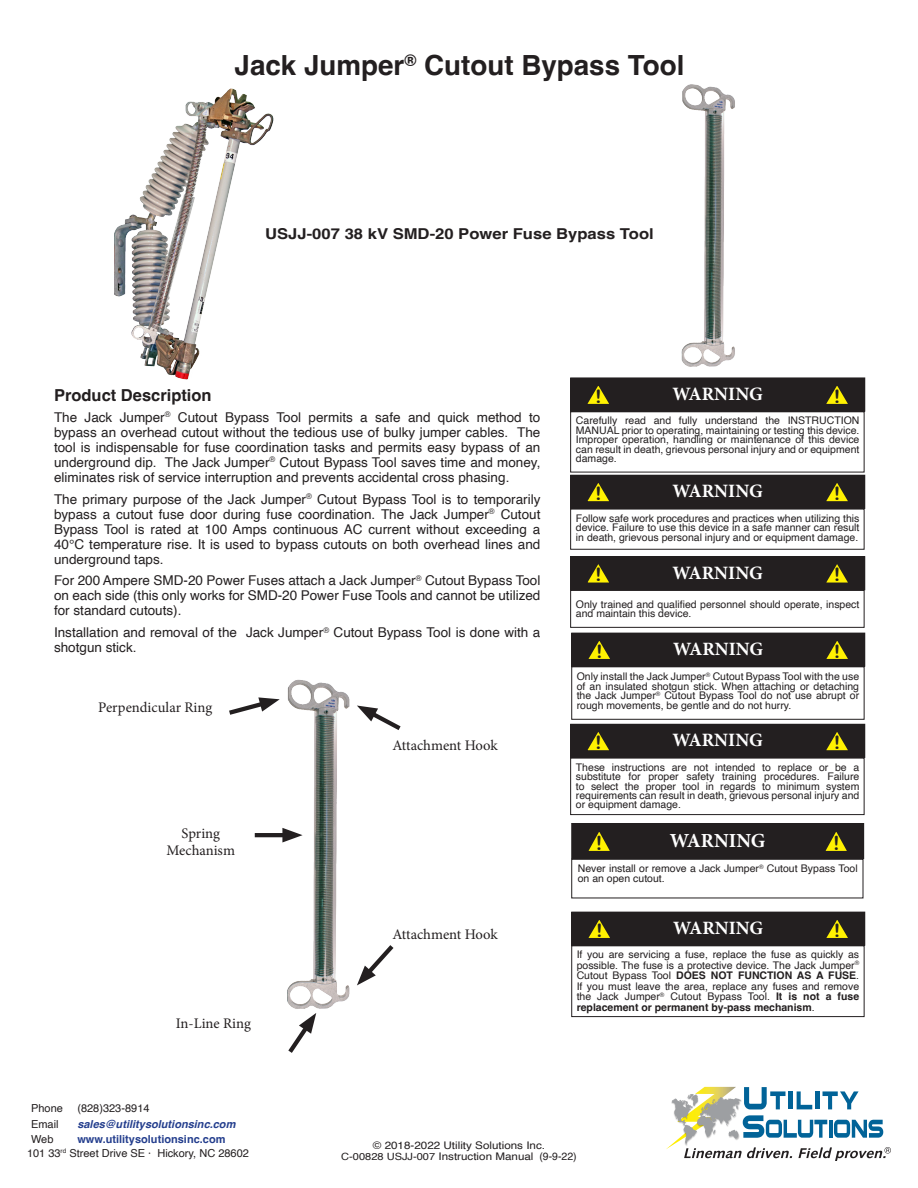
<style>
.page{position:relative;width:918px;height:1188px;background:#fff}
.page>*{position:absolute;margin:0;border:0;box-sizing:border-box;transform-origin:0 0}
.Product_Name_-_Actua{font:700 27.75px "Helvetica";color:#231f20}
.t1{font:700 19.95px "Minion Pro";color:#fff}
.t2{font:19.5px "Arial Rounded MT Bold";color:#231f20}
.t3{font:700 18.9px "Minion Pro";color:#fff}
.t4{font:700 18.75px "Minion Pro";color:#fff}
.t5{font:18.45px "Arial Rounded MT Bold";color:#231f20;scale:1.09 1}
.Headings{font:700 16.5px "Helvetica";color:#231f20}
.t6{font:700 15px "Helvetica";color:#231f20;scale:1.11 1}
.t7{font:14.7px/16.8px "Minion Pro";color:#231f20;text-align:center}
.t8{font:13.5px/15px "Helvetica";color:#231f20;text-align:justify}
.t9{font:10.95px/13.6px "Helvetica";color:#231f20}
.t10{font:italic 700 10.95px "Helvetica";color:#253f8e}
.t11{font:10.5px/9.3px "Helvetica";color:#231f20;text-align:justify}
.t12{font:10.5px/10.5px "Helvetica";color:#231f20;text-align:center;scale:1.11 1}
.s1{font-weight:700}
.s2{font-weight:700;color:#253f8e}
.s3{font-size:10.05px}
</style>
<div class="page">
<svg style="left:666px;top:1087px;width:225px;height:74px"></svg>
<img style="left:114px;top:88px;width:160px;height:292px">
<img style="left:681px;top:84px;width:54px;height:283px">
<div style="left:571px;top:378px;width:294px;height:33px;background:#231f20"></div>
<svg style="left:587px;top:386px;width:22px;height:18px"></svg>
<svg style="left:826px;top:386px;width:22px;height:18px"></svg>
<div style="left:570px;top:411px;width:294px;height:61px;border:1px solid #231f20"></div>
<div style="left:571px;top:475px;width:294px;height:33px;background:#231f20"></div>
<div style="left:570px;top:475px;width:295px;height:34px;border:1px solid #231f20"></div>
<svg style="left:587px;top:483px;width:22px;height:19px"></svg>
<svg style="left:826px;top:483px;width:22px;height:19px"></svg>
<div style="left:570px;top:509px;width:294px;height:41px;border:1px solid #231f20"></div>
<div style="left:571px;top:724px;width:294px;height:33px;background:#231f20"></div>
<div style="left:570px;top:724px;width:295px;height:34px;border:1px solid #231f20"></div>
<svg style="left:587px;top:732px;width:22px;height:19px"></svg>
<svg style="left:826px;top:732px;width:22px;height:19px"></svg>
<div style="left:570px;top:758px;width:294px;height:57px;border:1px solid #231f20"></div>
<div style="left:571px;top:557px;width:294px;height:33px;background:#231f20"></div>
<div style="left:570px;top:556px;width:295px;height:34px;border:1px solid #231f20"></div>
<svg style="left:587px;top:564px;width:22px;height:19px"></svg>
<svg style="left:826px;top:564px;width:22px;height:19px"></svg>
<div style="left:570px;top:590px;width:294px;height:38px;border:1px solid #231f20"></div>
<div style="left:572px;top:633px;width:293px;height:33px;background:#231f20"></div>
<div style="left:571px;top:633px;width:294px;height:34px;border:1px solid #231f20"></div>
<svg style="left:588px;top:641px;width:22px;height:18px"></svg>
<svg style="left:826px;top:641px;width:22px;height:18px"></svg>
<div style="left:571px;top:667px;width:293px;height:53px;border:1px solid #231f20"></div>
<div style="left:572px;top:912px;width:293px;height:33px;background:#231f20"></div>
<div style="left:571px;top:912px;width:294px;height:34px;border:1px solid #231f20"></div>
<svg style="left:588px;top:920px;width:22px;height:18px"></svg>
<svg style="left:826px;top:920px;width:22px;height:18px"></svg>
<div style="left:571px;top:946px;width:293px;height:71px;border:1px solid #231f20"></div>
<div style="left:572px;top:823px;width:292px;height:36px;background:#231f20"></div>
<svg style="left:588px;top:832px;width:22px;height:19px"></svg>
<svg style="left:825px;top:832px;width:22px;height:19px"></svg>
<div style="left:571px;top:859px;width:292px;height:39px;border:1px solid #231f20"></div>
<svg style="left:229px;top:697px;width:51px;height:18px"></svg>
<svg style="left:357px;top:945px;width:37px;height:40px"></svg>
<hr style="left:255px;top:833px;width:35px;height:4px;background:#231f20">
<svg style="left:282px;top:828px;width:2px;height:14px"></svg>
<svg style="left:288px;top:1014px;width:28px;height:39px"></svg>
<svg style="left:357px;top:706px;width:44px;height:24px"></svg>
<img style="left:284px;top:679px;width:66px;height:335px">
<p class="Product_Name_-_Actua" style="left:235px;top:48px;width:451px">Jack Jumper<sup>®</sup> Cutout Bypass Tool</p>
<p class="t6" style="left:265px;top:224px;width:352px">USJJ-007 38 kV SMD-20 Power Fuse Bypass Tool</p>
<p class="Headings" style="left:54px;top:385px;width:159px">Product Description</p>
<p class="t8" style="left:54px;top:410px;width:488px">The Jack Jumper<sup>®</sup> Cutout Bypass Tool permits a safe and quick method to bypass an overhead cutout without the tedious use of bulky jumper cables. The tool is indispensable for fuse coordination tasks and permits easy bypass of an underground dip. The Jack Jumper<sup>®</sup> Cutout Bypass Tool saves time and money, eliminates risk of service interruption and prevents accidental cross phasing.</p>
<p class="t8" style="left:54px;top:492px;width:488px">The primary purpose of the Jack Jumper<sup>®</sup> Cutout Bypass Tool is to temporarily bypass a cutout fuse door during fuse coordination. The Jack Jumper<sup>®</sup> Cutout Bypass Tool is rated at 100 Amps continuous AC current without exceeding a 40°C temperature rise. It is used to bypass cutouts on both overhead lines and underground taps.</p>
<p class="t8" style="left:54px;top:574px;width:488px">For 200 Ampere SMD-20 Power Fuses attach a Jack Jumper<sup>®</sup> Cutout Bypass Tool on each side (this only works for SMD-20 Power Fuse Tools and cannot be utilized for standard cutouts).</p>
<p class="t8" style="left:54px;top:625px;width:488px">Installation and removal of the Jack Jumper<sup>®</sup> Cutout Bypass Tool is done with a shotgun stick.</p>
<p class="t7" style="left:98px;top:699px;width:115px">Perpendicular Ring</p>
<p class="t7" style="left:167px;top:825px;width:70px">Spring<br>Mechanism</p>
<p class="t7" style="left:176px;top:1015px;width:77px">In-Line Ring</p>
<p class="t7" style="left:392px;top:737px;width:107px">Attachment Hook</p>
<p class="t7" style="left:392px;top:926px;width:107px">Attachment Hook</p>
<h3 class="t5" style="left:595px;top:385px;width:8px">!</h3>
<p class="t3" style="left:672px;top:381px;width:92px">WARNING</p>
<h3 class="t5" style="left:834px;top:385px;width:8px">!</h3>
<p class="t11" style="left:576px;top:416px;width:285px">Carefully read and fully understand the INSTRUCTION MANUAL prior to operating, maintaining or testing this device.<br>Improper operation, handling or maintenance of this device can result in death, grievous personal injury and or equipment damage.</p>
<h3 class="t5" style="left:595px;top:483px;width:8px">!</h3>
<p class="t3" style="left:672px;top:478px;width:92px">WARNING</p>
<h3 class="t5" style="left:834px;top:483px;width:8px">!</h3>
<p class="t11" style="left:576px;top:514px;width:285px">Follow safe work procedures and practices when utilizing this device. Failure to use this device in a safe manner can result in death, grievous personal injury and or equipment damage.</p>
<h3 class="t5" style="left:595px;top:564px;width:8px">!</h3>
<p class="t3" style="left:672px;top:559px;width:92px">WARNING</p>
<h3 class="t5" style="left:834px;top:564px;width:8px">!</h3>
<p class="t11" style="left:576px;top:600px;width:285px">Only trained and qualified personnel should operate, inspect and maintain this device.</p>
<h3 class="t5" style="left:596px;top:640px;width:8px">!</h3>
<p class="t4" style="left:673px;top:636px;width:92px">WARNING</p>
<h3 class="t5" style="left:834px;top:640px;width:8px">!</h3>
<p class="t11" style="left:577px;top:672px;width:284px">Only install the Jack Jumper<sup>®</sup> Cutout Bypass Tool with the use of an insulated shotgun stick. When attaching or detaching the Jack Jumper<sup>®</sup> Cutout Bypass Tool do not use abrupt or rough movements, be gentle and do not hurry.</p>
<h3 class="t5" style="left:595px;top:732px;width:8px">!</h3>
<p class="t3" style="left:672px;top:727px;width:92px">WARNING</p>
<h3 class="t5" style="left:834px;top:732px;width:8px">!</h3>
<p class="t11" style="left:576px;top:763px;width:285px">These instructions are not intended to replace or be a substitute for proper safety training procedures. Failure to select the proper tool in regards to minimum system requirements can result in death, grievous personal injury and or equipment damage.</p>
<h3 class="t2" style="left:596px;top:831px;width:8px">!</h3>
<p class="t1" style="left:670px;top:826px;width:97px">WARNING</p>
<h3 class="t2" style="left:833px;top:831px;width:8px">!</h3>
<p class="t11" style="left:578px;top:864px;width:281px;line-height:9.9px">Never install or remove a Jack Jumper<sup>®</sup> Cutout Bypass Tool on an open cutout.</p>
<h3 class="t5" style="left:596px;top:919px;width:8px">!</h3>
<p class="t4" style="left:673px;top:915px;width:92px">WARNING</p>
<h3 class="t5" style="left:834px;top:919px;width:8px">!</h3>
<p class="t11" style="left:577px;top:950px;width:284px;line-height:10.5px">If you are servicing a fuse, replace the fuse as quickly as possible. The fuse is a protective device. The Jack Jumper<sup>® </sup>Cutout Bypass Tool <span class="s1">DOES NOT FUNCTION AS A FUSE</span>.<br>If you must leave the area, replace any fuses and remove the Jack Jumper<sup>®</sup> Cutout Bypass Tool. <span class="s1">It is not a fuse replacement or permanent by-pass mechanism</span>.</p>
<p class="t9" style="left:31px;top:1102px;width:33px">Phone</p>
<p class="t9" style="left:77px;top:1102px;width:74px">(828)323-8914</p>
<p class="t9" style="left:31px;top:1117px;width:29px">Email</p>
<p class="t10" style="left:77px;top:1117px;width:160px">sales@utilitysolutionsinc.com</p>
<p class="t9" style="left:31px;top:1133px;width:24px">Web</p>
<p class="t9" style="left:27px;top:1133px;width:223px;text-indent:50px"><span class="s2">www.utilitysolutionsinc.com<br></span>101 33<sup>rd</sup> Street Drive SE · Hickory, NC 28602</p>
<p class="t12" style="left:341px;top:1141px;width:214px">© 2018-2022 Utility Solutions Inc.<br><span class="s3">C-00828 USJJ-007</span> Instruction Manual (9-9-22)</p>
</div>
